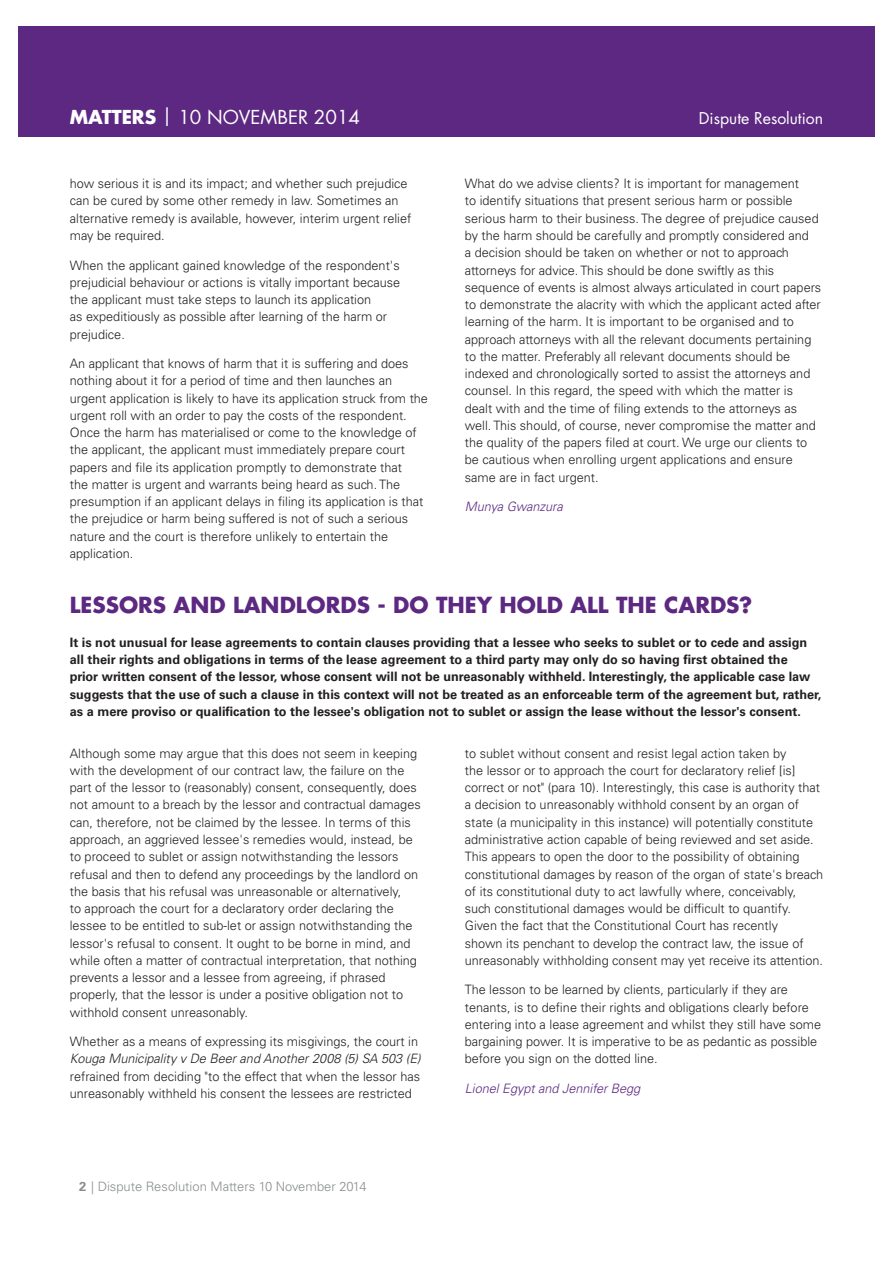
<style>
.page{position:relative;width:893px;height:1263px;background:#fff}
.page>*{position:absolute;margin:0;border:0;box-sizing:border-box;transform-origin:0 0}
.t1{font:700 21.6px "Futura Std";color:#5d2881}
.t2{font:18.75px "Futura Std";color:#fff}
.t3{font:15.9px "Futura Std";color:#fff}
.t4{font:300 12.9px/17.2px "Univers LT Std";color:#231f20}
.t5{font:700 12.9px/17.2px "Univers LT Std";color:#231f20}
.t6{font:italic 300 12.9px "Univers LT Std";color:#231f20}
.t7{font:300 12.9px "Univers LT Std";color:#888d90}
.t8{font:italic 300 12.9px "Univers LT Std";color:#5d2881}
.s1{font-weight:700}
</style>
<div class="page">
<div style="left:18px;top:26px;width:856px;height:111px;background:#5d2881"></div>
<h2 class="t2" style="left:70px;top:108px;width:292px"><span class="s1">MATTERS</span> | 10 NOVEMBER 2014</h2>
<p class="t3" style="left:698px;top:110px;width:126px">Dispute Resolution</p>
<p class="t4" style="left:70px;top:176px;width:343px">how serious it is and its impact; and whether such prejudice can be cured by some other remedy in law. Sometimes an alternative remedy is available, however, interim urgent relief may be required.</p>
<p class="t4" style="left:70px;top:257px;width:332px">When the applicant gained knowledge of the respondent's prejudicial behaviour or actions is vitally important because the applicant must take steps to launch its application<br>as expeditiously as possible after learning of the harm or prejudice.</p>
<p class="t4" style="left:70px;top:356px;width:359px">An applicant that knows of harm that it is suffering and does nothing about it for a period of time and then launches an urgent application is likely to have its application struck from the urgent roll with an order to pay the costs of the respondent.<br>Once the harm has materialised or come to the knowledge of the applicant, the applicant must immediately prepare court papers and file its application promptly to demonstrate that<br>the matter is urgent and warrants being heard as such. The presumption if an applicant delays in filing its application is that the prejudice or harm being suffered is not of such a serious nature and the court is therefore unlikely to entertain the application.</p>
<p class="t4" style="left:465px;top:176px;width:358px">What do we advise clients? It is important for management<br>to identify situations that present serious harm or possible serious harm to their business. The degree of prejudice caused by the harm should be carefully and promptly considered and<br>a decision should be taken on whether or not to approach attorneys for advice. This should be done swiftly as this sequence of events is almost always articulated in court papers to demonstrate the alacrity with which the applicant acted after learning of the harm. It is important to be organised and to approach attorneys with all the relevant documents pertaining to the matter. Preferably all relevant documents should be indexed and chronologically sorted to assist the attorneys and counsel. In this regard, the speed with which the matter is dealt with and the time of filing extends to the attorneys as well. This should, of course, never compromise the matter and the quality of the papers filed at court. We urge our clients to be cautious when enrolling urgent applications and ensure same are in fact urgent.</p>
<p class="t8" style="left:465px;top:501px;width:99px">Munya Gwanzura</p>
<h1 class="t1" style="left:70px;top:595px;width:684px">LESSORS AND LANDLORDS - DO THEY HOLD ALL THE CARDS?</h1>
<p class="t5" style="left:70px;top:634px;width:753px">It is not unusual for lease agreements to contain clauses providing that a lessee who seeks to sublet or to cede and assign all their rights and obligations in terms of the lease agreement to a third party may only do so having first obtained the<br>prior written consent of the lessor, whose consent will not be unreasonably withheld. Interestingly, the applicable case law suggests that the use of such a clause in this context will not be treated as an enforceable term of the agreement but, rather, as a mere proviso or qualification to the lessee's obligation not to sublet or assign the lease without the lessor's consent.</p>
<p class="t4" style="left:70px;top:745px;width:352px">Although some may argue that this does not seem in keeping with the development of our contract law, the failure on the part of the lessor to (reasonably) consent, consequently, does not amount to a breach by the lessor and contractual damages can, therefore, not be claimed by the lessee. In terms of this approach, an aggrieved lessee's remedies would, instead, be to proceed to sublet or assign notwithstanding the lessors refusal and then to defend any proceedings by the landlord on the basis that his refusal was unreasonable or alternatively,<br>to approach the court for a declaratory order declaring the lessee to be entitled to sub-let or assign notwithstanding the lessor's refusal to consent. It ought to be borne in mind, and while often a matter of contractual interpretation, that nothing prevents a lessor and a lessee from agreeing, if phrased properly, that the lessor is under a positive obligation not to withhold consent unreasonably.</p>
<p class="t4" style="left:70px;top:1034px;width:350px">Whether as a means of expressing its misgivings, the court in</p>
<p class="t6" style="left:70px;top:1053px;width:352px">Kouga Municipality v De Beer and Another 2008 (5) SA 503 (E)</p>
<p class="t4" style="left:70px;top:1068px;width:352px">refrained from deciding "to the effect that when the lessor has unreasonably withheld his consent the lessees are restricted</p>
<p class="t7" style="left:79px;top:1180px;width:289px"><span class="s1">2</span> | Dispute Resolution Matters 10 November 2014</p>
<p class="t4" style="left:465px;top:745px;width:360px">to sublet without consent and resist legal action taken by<br>the lessor or to approach the court for declaratory relief [is] correct or not" (para 10). Interestingly, this case is authority that a decision to unreasonably withhold consent by an organ of state (a municipality in this instance) will potentially constitute administrative action capable of being reviewed and set aside.<br>This appears to open the door to the possibility of obtaining constitutional damages by reason of the organ of state's breach of its constitutional duty to act lawfully where, conceivably, such constitutional damages would be difficult to quantify.<br>Given the fact that the Constitutional Court has recently<br>shown its penchant to develop the contract law, the issue of unreasonably withholding consent may yet receive its attention.</p>
<p class="t4" style="left:465px;top:982px;width:358px">The lesson to be learned by clients, particularly if they are tenants, is to define their rights and obligations clearly before entering into a lease agreement and whilst they still have some bargaining power. It is imperative to be as pedantic as possible before you sign on the dotted line.</p>
<p class="t8" style="left:465px;top:1082px;width:177px">Lionel Egypt and Jennifer Begg</p>
</div>
